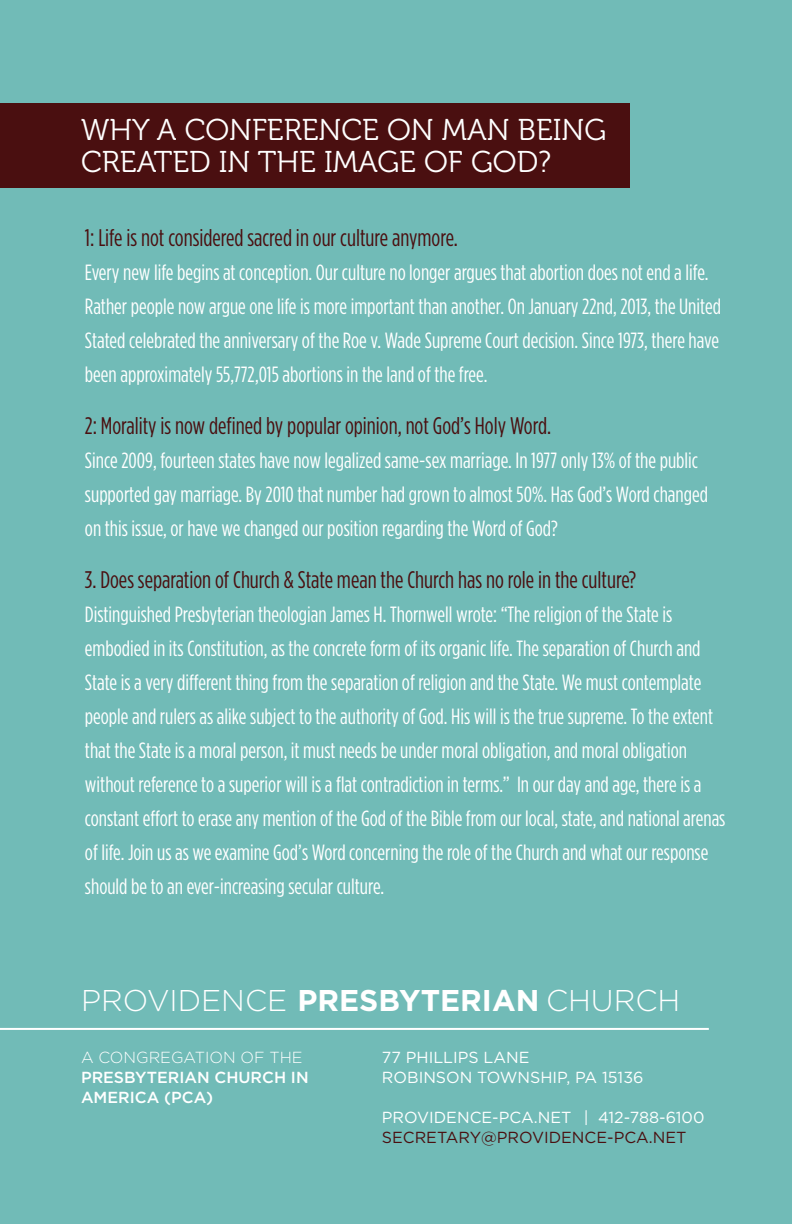
<style>
.page{position:relative;width:792px;height:1224px;background:#71bbb7}
.page>*{position:absolute;margin:0;border:0;box-sizing:border-box;transform-origin:0 0}
.t1{font:30px/32px "Museo 300";color:#fff}
.t2{font:300 30px "Gotham";color:#fff}
.t3{font:condensed 24px "Gotham HTF";color:#4a0f10}
.t4{font:condensed 22px/34px "Gotham HTF";color:#fff}
.t5{font:16px/20px "Gotham";color:#fff}
.t6{font:500 16px/20px "Gotham";color:#fff}
.t7{font:16px "Gotham";color:#4a0f10}
.t8{font:300 16px "Gotham";color:#fff}
.s1{font-weight:700}
</style>
<div class="page">
<div style="left:0;top:103px;width:630px;height:85px;background:#4a0f10"></div>
<hr style="left:0;top:1028px;width:709px;height:2px;background:#fff">
<h1 class="t1" style="left:81px;top:114px;width:527px">WHY A CONFERENCE ON MAN BEING<br>CREATED IN THE IMAGE OF GOD?</h1>
<p class="t3" style="left:85px;top:225px;width:374px">1: Life is not considered sacred in our culture anymore.</p>
<p class="t4" style="left:85px;top:255px;width:638px">Every new life begins at conception. Our culture no longer argues that abortion does not end a life.<br>Rather people now argue one life is more important than another. On January 22nd, 2013, the United Stated celebrated the anniversary of the Roe v. Wade Supreme Court decision. Since 1973, there have been approximately 55,772,015 abortions in the land of the free.</p>
<p class="t3" style="left:85px;top:413px;width:468px">2: Morality is now defined by popular opinion, not God’s Holy Word.</p>
<p class="t4" style="left:85px;top:443px;width:625px">Since 2009, fourteen states have now legalized same-sex marriage. In 1977 only 13% of the public supported gay marriage. By 2010 that number had grown to almost 50%. Has God’s Word changed on this issue, or have we changed our position regarding the Word of God?</p>
<p class="t3" style="left:85px;top:567px;width:553px">3. Does separation of Church &amp; State mean the Church has no role in the culture?</p>
<p class="t4" style="left:85px;top:597px;width:642px">Distinguished Presbyterian theologian James H. Thornwell wrote: “The religion of the State is embodied in its Constitution, as the concrete form of its organic life. The separation of Church and State is a very different thing from the separation of religion and the State. We must contemplate people and rulers as alike subject to the authority of God. His will is the true supreme. To the extent that the State is a moral person, it must needs be under moral obligation, and moral obligation without reference to a superior will is a flat contradiction in terms.” In our day and age, there is a constant effort to erase any mention of the God of the Bible from our local, state, and national arenas of life. Join us as we examine God’s Word concerning the role of the Church and what our response should be to an ever-increasing secular culture.</p>
<h1 class="t2" style="left:81px;top:984px;width:601px">PROVIDENCE <span class="s1">PRESBYTERIAN</span> CHURCH</h1>
<p class="t8" style="left:81px;top:1049px;width:223px">A CONGREGATION OF THE</p>
<p class="t6" style="left:81px;top:1067px;width:229px">PRESBYTERIAN CHURCH IN<br>AMERICA (PCA)</p>
<p class="t5" style="left:382px;top:1047px;width:263px">77 PHILLIPS LANE<br>ROBINSON TOWNSHIP, PA 15136</p>
<p class="t5" style="left:382px;top:1107px;width:324px">PROVIDENCE-PCA.NET | 412-788-6100</p>
<p class="t7" style="left:382px;top:1129px;width:306px">SECRETARY@PROVIDENCE-PCA.NET</p>
</div>
